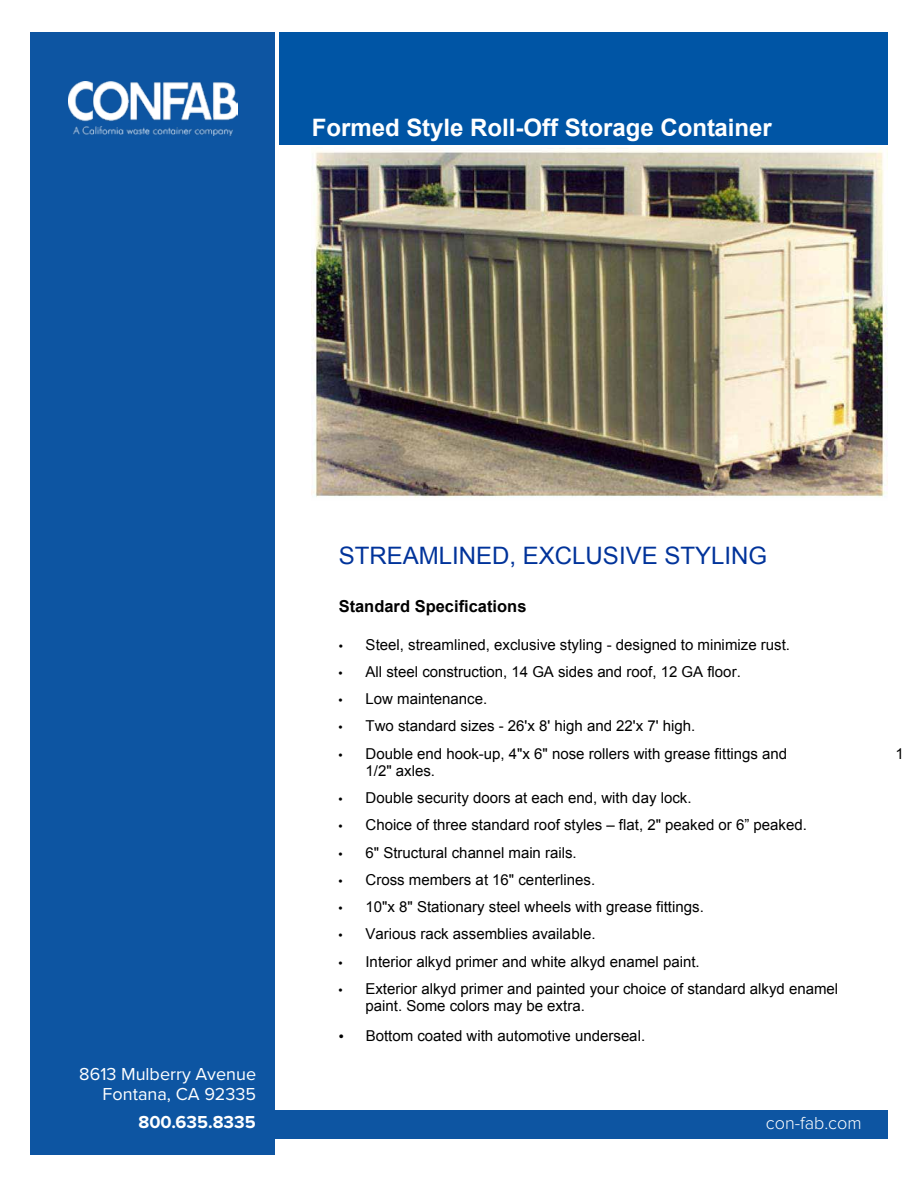
<style>
.page{position:relative;width:918px;height:1188px;background:#fff}
.page>*{position:absolute;margin:0;border:0;box-sizing:border-box;transform-origin:0 0}
.t1{font:700 24px "Arial";color:#fff}
.t2{font:24px "Arial";color:#00339a}
.t3{font:18px/19.8px "Proxima Nova";color:#fff;text-align:right}
.t4{font:700 18px "Proxima Nova";color:#fff}
.t5{font:300 18px "Proxima Nova";color:#fff}
.t6{font:700 16.5px "Arial";color:#000}
.t7{font:15px/17.2px "Arial";color:#000}
</style>
<div class="page">
<div style="left:279px;top:32px;width:608px;height:112px;background:#0055a5"></div>
<div style="left:30px;top:32px;width:245px;height:1123px;background:#0d55a2"></div>
<img style="left:68px;top:81px;width:169px;height:54px">
<div style="left:275px;top:1110px;width:612px;height:28px;background:#0d55a2"></div>
<img style="left:312px;top:147px;width:576px;height:350px">
<h1 class="t1" style="left:312px;top:112px;width:462px">Formed Style Roll-Off Storage Container</h1>
<h1 class="t2" style="left:339px;top:540px;width:430px">STREAMLINED, EXCLUSIVE STYLING</h1>
<p class="t6" style="left:339px;top:596px;width:189px">Standard Specifications</p>
<p class="t7" style="left:339px;top:636px;width:453px">• Steel, streamlined, exclusive styling - designed to minimize rust.</p>
<p class="t7" style="left:339px;top:663px;width:404px">• All steel construction, 14 GA sides and roof, 12 GA floor.</p>
<p class="t7" style="left:339px;top:690px;width:150px">• Low maintenance.</p>
<p class="t7" style="left:339px;top:718px;width:358px">• Two standard sizes - 26'x 8' high and 22'x 7' high.</p>
<p class="t7" style="left:339px;top:745px;width:450px">• Double end hook-up, 4"x 6" nose rollers with grease fittings and</p>
<p class="t7" style="left:895px;top:745px;width:10px">1</p>
<p class="t7" style="left:366px;top:762px;width:71px">1/2" axles.</p>
<p class="t7" style="left:339px;top:789px;width:355px">• Double security doors at each end, with day lock.</p>
<p class="t7" style="left:339px;top:817px;width:470px">• Choice of three standard roof styles – flat, 2" peaked or 6” peaked.</p>
<p class="t7" style="left:339px;top:844px;width:240px">• 6" Structural channel main rails.</p>
<p class="t7" style="left:338px;top:871px;width:258px">• Cross members at 16" centerlines.</p>
<p class="t7" style="left:338px;top:898px;width:367px">• 10"x 8" Stationary steel wheels with grease fittings.</p>
<p class="t7" style="left:338px;top:926px;width:259px">• Various rack assemblies available.</p>
<p class="t7" style="left:338px;top:953px;width:363px">• Interior alkyd primer and white alkyd enamel paint.</p>
<p class="t7" style="left:365px;top:980px;width:474px;text-indent:-27px">• Exterior alkyd primer and painted your choice of standard alkyd enamel paint. Some colors may be extra.</p>
<p class="t7" style="left:339px;top:1028px;width:308px">• Bottom coated with automotive underseal.</p>
<p class="t3" style="left:79px;top:1064px;width:178px">8613 Mulberry Avenue<br>Fontana, CA 92335</p>
<p class="t4" style="left:139px;top:1114px;width:119px">800.635.8335</p>
<p class="t5" style="left:766px;top:1115px;width:97px">con-fab.com</p>
</div>
